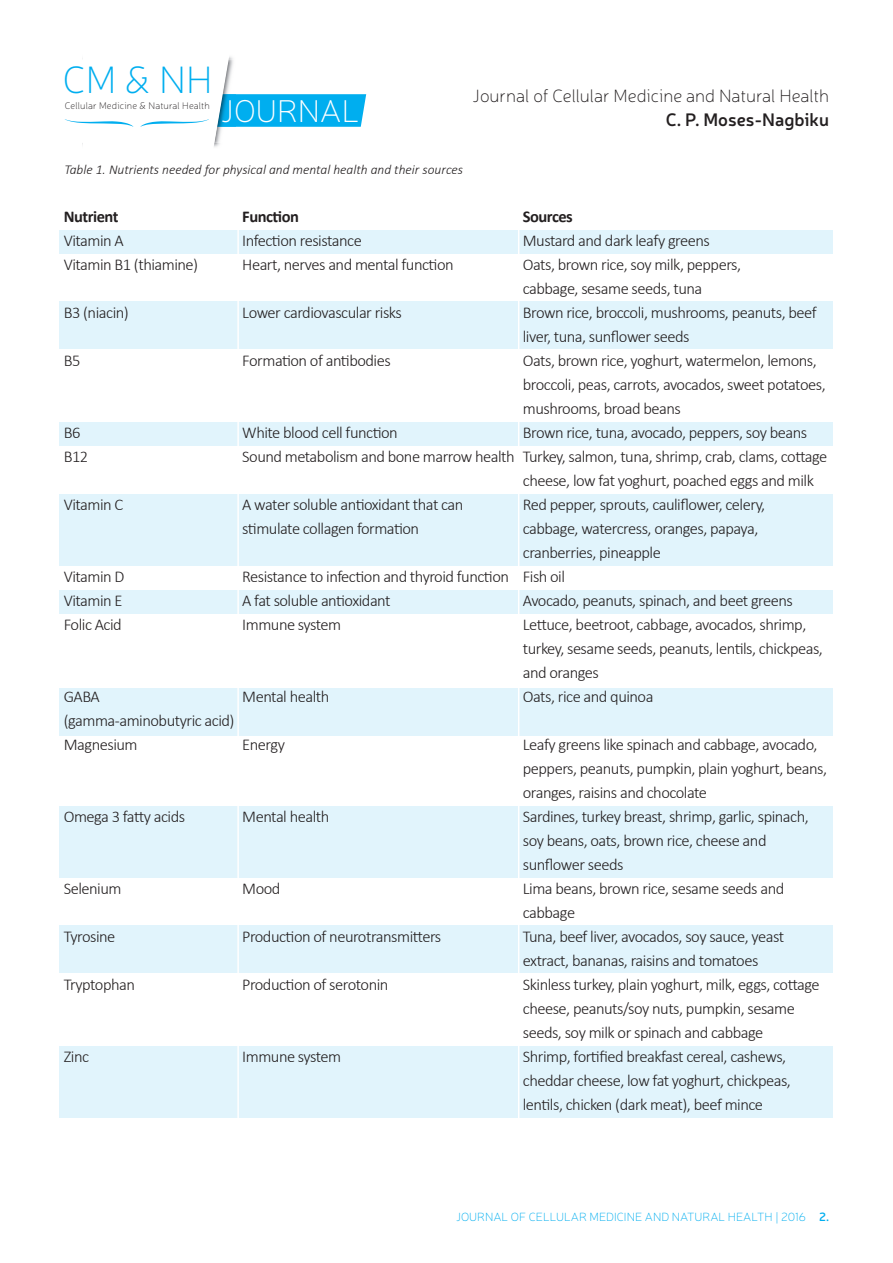
<style>
.page{position:relative;width:893px;height:1263px;background:#fff}
.page>*{position:absolute;margin:0;border:0;box-sizing:border-box;transform-origin:0 0}
.t1{font:100 38.7px "Neris";color:#00aeef}
.t2{font:100 31.95px "Neris";color:#fff}
.t3{font:100 18px "Neris";color:#231f20}
.t4{font:600 18px "Neris";color:#231f20}
.t5{font:300 16.5px/24px "Calibri";letter-spacing:-.03em;color:#231f20}
.t6{font:700 16.5px "Calibri";letter-spacing:-.03em;color:#231f20}
.t7{font:italic 300 13.5px "Calibri";color:#231f20}
.t8{font:100 12px "Neris";color:#00aeef}
.t9{font:100 9.6px "Neris";letter-spacing:.015em;color:#231f20}
.s1{font-weight:600}
</style>
<div class="page">
<svg style="left:65px;top:56px;width:302px;height:91px"></svg>
<div style="left:60px;top:230px;width:773px;height:23px;background:#e1f4fc"></div>
<div style="left:60px;top:302px;width:773px;height:47px;background:#e1f4fc"></div>
<div style="left:60px;top:422px;width:773px;height:23px;background:#e1f4fc"></div>
<div style="left:60px;top:494px;width:773px;height:72px;background:#e1f4fc"></div>
<div style="left:60px;top:590px;width:773px;height:23px;background:#e1f4fc"></div>
<div style="left:60px;top:689px;width:773px;height:47px;background:#e1f4fc"></div>
<div style="left:60px;top:806px;width:773px;height:72px;background:#e1f4fc"></div>
<div style="left:60px;top:926px;width:773px;height:47px;background:#e1f4fc"></div>
<div style="left:60px;top:1046px;width:773px;height:72px;background:#e1f4fc"></div>
<hr style="left:237px;top:211px;width:2px;height:907px;background:#fff">
<hr style="left:518px;top:211px;width:1px;height:907px;background:#fff">
<h1 class="t1" style="left:63px;top:56px;width:151px">CM &amp; NH</h1>
<p class="t9" style="left:65px;top:100px;width:146px">Cellular Medicine &amp; Natural Health</p>
<h2 class="t2" style="left:221px;top:91px;width:140px">JOURNAL</h2>
<p class="t3" style="left:473px;top:85px;width:358px">Journal of Cellular Medicine and Natural Health</p>
<p class="t4" style="left:666px;top:107px;width:165px">C. P. Moses-Nagbiku</p>
<p class="t7" style="left:64px;top:161px;width:400px">Table 1. Nutrients needed for physical and mental health and their sources</p>
<p class="t6" style="left:64px;top:206px;width:56px">Nutrient</p>
<p class="t6" style="left:242px;top:206px;width:58px">Function</p>
<p class="t6" style="left:523px;top:206px;width:51px">Sources</p>
<p class="t5" style="left:64px;top:228px;width:62px">Vitamin A</p>
<p class="t5" style="left:242px;top:228px;width:121px">Infection resistance</p>
<p class="t5" style="left:523px;top:228px;width:189px">Mustard and dark leafy greens</p>
<p class="t5" style="left:64px;top:252px;width:136px">Vitamin B1 (thiamine)</p>
<p class="t5" style="left:242px;top:252px;width:213px">Heart, nerves and mental function</p>
<p class="t5" style="left:523px;top:252px;width:220px">Oats, brown rice, soy milk, peppers, cabbage, sesame seeds, tuna</p>
<p class="t5" style="left:64px;top:300px;width:67px">B3 (niacin)</p>
<p class="t5" style="left:242px;top:300px;width:161px">Lower cardiovascular risks</p>
<p class="t5" style="left:523px;top:300px;width:295px">Brown rice, broccoli, mushrooms, peanuts, beef liver, tuna, sunflower seeds</p>
<p class="t5" style="left:64px;top:348px;width:18px">B5</p>
<p class="t5" style="left:242px;top:348px;width:150px">Formation of antibodies</p>
<p class="t5" style="left:523px;top:348px;width:304px">Oats, brown rice, yoghurt, watermelon, lemons, broccoli, peas, carrots, avocados, sweet potatoes, mushrooms, broad beans</p>
<p class="t5" style="left:64px;top:420px;width:18px">B6</p>
<p class="t5" style="left:242px;top:420px;width:157px">White blood cell function</p>
<p class="t5" style="left:523px;top:420px;width:286px">Brown rice, tuna, avocado, peppers, soy beans</p>
<p class="t5" style="left:64px;top:444px;width:26px">B12</p>
<p class="t5" style="left:523px;top:444px;width:306px;text-indent:-280px">Sound metabolism and bone marrow health Turkey, salmon, tuna, shrimp, crab, clams, cottage cheese, low fat yoghurt, poached eggs and milk</p>
<p class="t5" style="left:64px;top:492px;width:61px">Vitamin C</p>
<p class="t5" style="left:242px;top:492px;width:223px">A water soluble antioxidant that can</p>
<p class="t5" style="left:523px;top:492px;width:244px">Red pepper, sprouts, cauliflower, celery,</p>
<p class="t5" style="left:242px;top:516px;width:178px">stimulate collagen formation</p>
<p class="t5" style="left:523px;top:516px;width:237px">cabbage, watercress, oranges, papaya, cranberries, pineapple</p>
<p class="t5" style="left:64px;top:564px;width:62px">Vitamin D</p>
<p class="t5" style="left:242px;top:564px;width:324px">Resistance to infection and thyroid function Fish oil</p>
<p class="t5" style="left:64px;top:588px;width:60px">Vitamin E</p>
<p class="t5" style="left:242px;top:588px;width:150px">A fat soluble antioxidant</p>
<p class="t5" style="left:523px;top:588px;width:272px">Avocado, peanuts, spinach, and beet greens</p>
<p class="t5" style="left:64px;top:612px;width:60px">Folic Acid</p>
<p class="t5" style="left:242px;top:612px;width:100px">Immune system</p>
<p class="t5" style="left:523px;top:612px;width:302px">Lettuce, beetroot, cabbage, avocados, shrimp, turkey, sesame seeds, peanuts, lentils, chickpeas, and oranges</p>
<p class="t5" style="left:64px;top:685px;width:38px">GABA</p>
<p class="t5" style="left:242px;top:685px;width:89px">Mental health</p>
<p class="t5" style="left:523px;top:685px;width:132px">Oats, rice and quinoa</p>
<p class="t5" style="left:64px;top:709px;width:172px">(gamma-aminobutyric acid)<br>Magnesium</p>
<p class="t5" style="left:242px;top:733px;width:44px">Energy</p>
<p class="t5" style="left:523px;top:733px;width:306px">Leafy greens like spinach and cabbage, avocado, peppers, peanuts, pumpkin, plain yoghurt, beans, oranges, raisins and chocolate</p>
<p class="t5" style="left:64px;top:805px;width:123px">Omega 3 fatty acids</p>
<p class="t5" style="left:242px;top:805px;width:89px">Mental health</p>
<p class="t5" style="left:523px;top:805px;width:288px">Sardines, turkey breast, shrimp, garlic, spinach, soy beans, oats, brown rice, cheese and sunflower seeds</p>
<p class="t5" style="left:64px;top:877px;width:59px">Selenium</p>
<p class="t5" style="left:242px;top:877px;width:40px">Mood</p>
<p class="t5" style="left:523px;top:877px;width:263px">Lima beans, brown rice, sesame seeds and cabbage</p>
<p class="t5" style="left:64px;top:925px;width:53px">Tyrosine</p>
<p class="t5" style="left:242px;top:925px;width:201px">Production of neurotransmitters</p>
<p class="t5" style="left:523px;top:925px;width:263px">Tuna, beef liver, avocados, soy sauce, yeast extract, bananas, raisins and tomatoes</p>
<p class="t5" style="left:64px;top:973px;width:73px">Tryptophan</p>
<p class="t5" style="left:242px;top:973px;width:148px">Production of serotonin</p>
<p class="t5" style="left:523px;top:973px;width:298px">Skinless turkey, plain yoghurt, milk, eggs, cottage cheese, peanuts/soy nuts, pumpkin, sesame seeds, soy milk or spinach and cabbage</p>
<p class="t5" style="left:64px;top:1045px;width:27px">Zinc</p>
<p class="t5" style="left:242px;top:1045px;width:100px">Immune system</p>
<p class="t5" style="left:523px;top:1045px;width:270px">Shrimp, fortified breakfast cereal, cashews, cheddar cheese, low fat yoghurt, chickpeas, lentils, chicken (dark meat), beef mince</p>
<p class="t8" style="left:456px;top:1210px;width:375px">JOURNAL OF CELLULAR MEDICINE AND NATURAL HEALTH | 2016 <span class="s1">2.</span></p>
</div>
